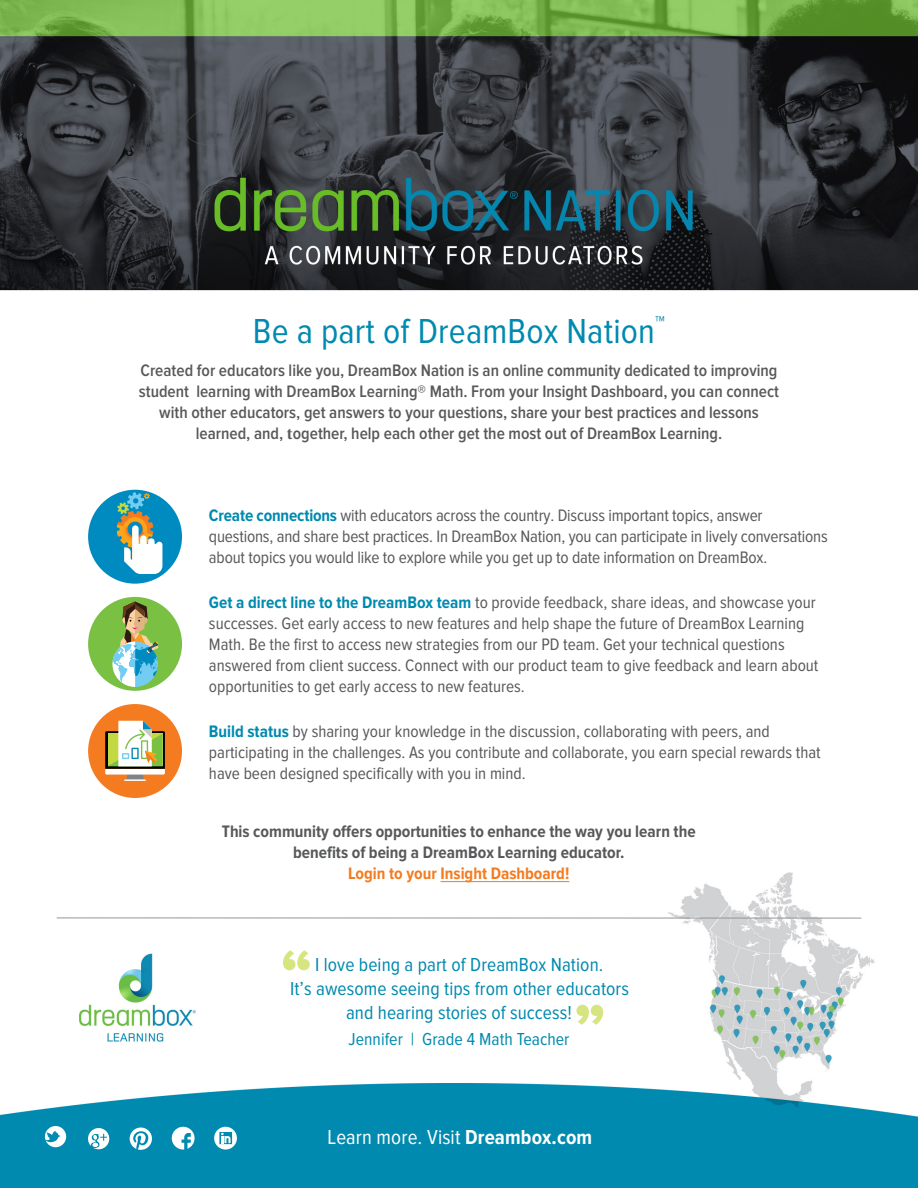
<style>
.page{position:relative;width:918px;height:1188px;background:#fff}
.page>*{position:absolute;margin:0;border:0;box-sizing:border-box;transform-origin:0 0}
.t1{font:900 60px "Proxima Nova Cond";color:#c3d941}
.t2{font:36px "Proxima Nova Cond";letter-spacing:.005em;color:#008ab0}
.t3{font:21px "Proxima Nova Cond";letter-spacing:.005em;color:#fff}
.t4{font:19.5px/24px "Proxima Nova Cond";letter-spacing:.005em;color:#008ab0;text-align:center}
.t5{font:18px "Proxima Nova Cond";color:#008ab0}
.t6{font:17.25px/21px "Proxima Nova Cond";color:#58595b}
.t7{font:600 17.25px/21px "Proxima Nova Cond";color:#58595b;text-align:center}
.t8{font:700 17.25px/21px "Proxima Nova Cond";color:#58595b;text-align:center}
.t9{font:700 17.25px "Proxima Nova Cond";color:#f47b20}
.s1{font-family:"Minion Pro";font-weight:700}
.s2{font-weight:700;color:#008ab0}
.s3{font-weight:700}
</style>
<div class="page">
<img style="left:0;top:0;width:918px;height:1188px">
<hr style="left:57px;top:918px;width:804px;height:1px;background:#939598">
<div style="left:88px;top:490px;width:94px;height:94px;background:#008bc0;border-radius:50%"></div>
<svg style="left:117px;top:492px;width:45px;height:82px"></svg>
<div style="left:88px;top:704px;width:94px;height:94px;background:#f47b20;border-radius:50%"></div>
<svg style="left:105px;top:721px;width:60px;height:60px"></svg>
<div style="left:88px;top:597px;width:94px;height:94px;background:#7ac143;border-radius:50%"></div>
<svg style="left:112px;top:601px;width:47px;height:86px"></svg>
<hr style="left:441px;top:881px;width:128px;height:1px;background:#f47b20">
<svg style="left:88px;top:1128px;width:21px;height:21px"></svg>
<svg style="left:130px;top:1128px;width:22px;height:22px"></svg>
<svg style="left:45px;top:1126px;width:21px;height:21px"></svg>
<svg style="left:172px;top:1127px;width:23px;height:23px"></svg>
<svg style="left:214px;top:1127px;width:23px;height:23px"></svg>
<h2 class="t2" style="left:253px;top:315px;width:414px">Be a part of DreamBox Nation<sup>™</sup></h2>
<p class="t7" style="left:139px;top:360px;width:642px">Created for educators like you, DreamBox Nation is an online community dedicated to improving student learning with DreamBox Learning® Math. From your Insight Dashboard, you can connect with other educators, get answers to your questions, share your best practices and lessons learned, and, <span class="s1">t</span>ogether, help each other get the most out of DreamBox Learning.</p>
<p class="t6" style="left:209px;top:506px;width:620px"><span class="s2">Create connections</span> with educators across the country. Discuss important topics, answer questions, and share best practices. In DreamBox Nation, you can participate in lively conversations about topics you would like to explore while you get up to date information on DreamBox.</p>
<p class="t6" style="left:209px;top:593px;width:611px"><span class="s2">Get a direct line to the DreamBox team</span> to provide feedback, share ideas, and showcase your successes. Get early access to new features and help shape the future of DreamBox Learning Math. Be the first to access new strategies from our PD team. Get your technical questions answered from client success. Connect with our product team to give feedback and learn about opportunities to get early access to new features.</p>
<p class="t6" style="left:209px;top:722px;width:613px"><span class="s2">Build status</span> by sharing your knowledge in the discussion, collaborating with peers, and participating in the challenges. As you contribute and collaborate, you earn special rewards that have been designed specifically with you in mind.</p>
<p class="t8" style="left:222px;top:822px;width:475px">This community offers opportunities to enhance the way you learn the benefits of being a DreamBox Learning educator.</p>
<p class="t9" style="left:348px;top:865px;width:223px">Login to your Insight Dashboard!</p>
<h1 class="t1" style="left:281px;top:943px;width:32px">“</h1>
<p class="t4" style="left:290px;top:953px;width:340px">I love being a part of DreamBox Nation.<br>It’s awesome seeing tips from other educators and hearing stories of success!</p>
<p class="t5" style="left:348px;top:1030px;width:223px">Jennifer | Grade 4 Math Teacher</p>
<h1 class="t1" style="left:574px;top:998px;width:32px">”</h1>
<p class="t3" style="left:328px;top:1128px;width:266px">Learn more. Visit <span class="s3">Dreambox.com</span></p>
</div>
